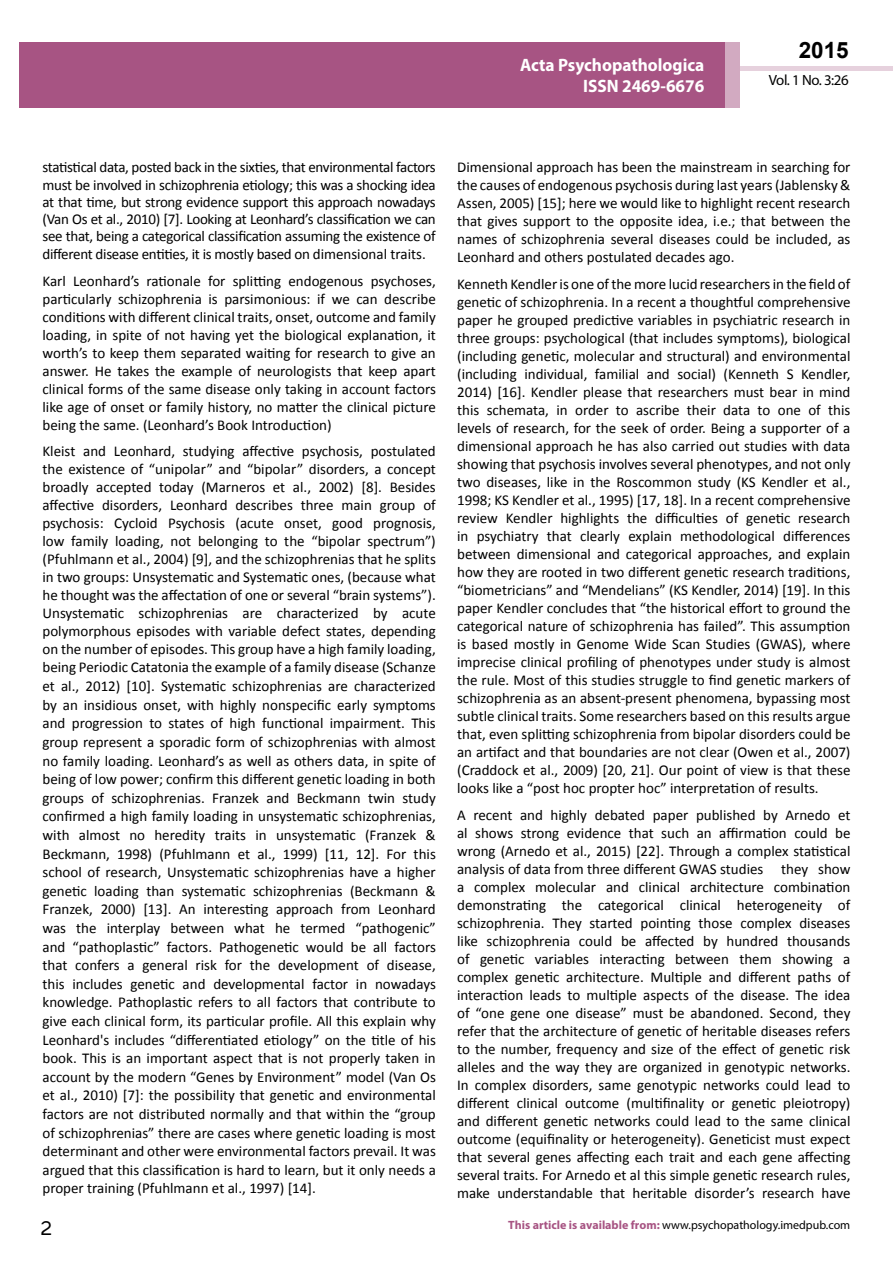
<style>
.page{position:relative;width:893px;height:1263px;background:#fff}
.page>*{position:absolute;margin:0;border:0;box-sizing:border-box;transform-origin:0 0}
.t1{font:25.5px "Tunga";color:#000}
.t2{font:700 22.5px "Arial";color:#000}
.t3{font:700 18px/21.6px "Myriad Pro";color:#fff;text-align:right;scale:.96 1}
.t4{font:15px/18px "Calibri";color:#000;text-align:justify}
.t5{font:14.85px "Myriad Pro";letter-spacing:-.03em;color:#000}
.t6{font:12px "Myriad Pro";color:#000}
.s1{font-weight:700;color:#a75483}
</style>
<div class="page">
<div style="left:722px;top:66px;width:171px;height:5px;background:#e6d1dd"></div>
<div style="left:725px;top:42px;width:15px;height:66px;background:#d2aac1"></div>
<div style="left:19px;top:42px;width:706px;height:66px;background:#a75483"></div>
<p class="t3" style="left:520px;top:53px;width:194px">Acta Psychopathologica<br>ISSN 2469-6676</p>
<h2 class="t2" style="left:799px;top:35px;width:52px">2015</h2>
<p class="t5" style="left:769px;top:71px;width:81px">Vol. 1 No. 3:26</p>
<p class="t4" style="left:43px;top:159px;width:395px;line-height:17.4px">statistical data, posted back in the sixties, that environmental factors must be involved in schizophrenia etiology; this was a shocking idea at that time, but strong evidence support this approach nowadays (Van Os et al., 2010) [7]. Looking at Leonhard’s classification we can see that, being a categorical classification assuming the existence of different disease entities, it is mostly based on dimensional traits.</p>
<p class="t4" style="left:43px;top:272px;width:395px">Karl Leonhard’s rationale for splitting endogenous psychoses, particularly schizophrenia is parsimonious: if we can describe conditions with different clinical traits, onset, outcome and family loading, in spite of not having yet the biological explanation, it worth’s to keep them separated waiting for research to give an answer. He takes the example of neurologists that keep apart clinical forms of the same disease only taking in account factors like age of onset or family history, no matter the clinical picture being the same. (Leonhard’s Book Introduction)</p>
<p class="t4" style="left:43px;top:442px;width:395px;line-height:18.5px">Kleist and Leonhard, studying affective psychosis, postulated the existence of “unipolar” and “bipolar” disorders, a concept broadly accepted today (Marneros et al., 2002) [8]. Besides affective disorders, Leonhard describes three main group of psychosis: Cycloid Psychosis (acute onset, good prognosis, low family loading, not belonging to the “bipolar spectrum”) (Pfuhlmann et al., 2004) [9], and the schizophrenias that he splits in two groups: Unsystematic and Systematic ones, (because what he thought was the affectation of one or several “brain systems”).<br>Unsystematic schizophrenias are characterized by acute polymorphous episodes with variable defect states, depending on the number of episodes. This group have a high family loading, being Periodic Catatonia the example of a family disease (Schanze et al., 2012) [10]. Systematic schizophrenias are characterized by an insidious onset, with highly nonspecific early symptoms and progression to states of high functional impairment. This group represent a sporadic form of schizophrenias with almost no family loading. Leonhard’s as well as others data, in spite of being of low power; confirm this different genetic loading in both groups of schizophrenias. Franzek and Beckmann twin study confirmed a high family loading in unsystematic schizophrenias, with almost no heredity traits in unsystematic (Franzek &amp; Beckmann, 1998) (Pfuhlmann et al., 1999) [11, 12]. For this school of research, Unsystematic schizophrenias have a higher genetic loading than systematic schizophrenias (Beckmann &amp; Franzek, 2000) [13]. An interesting approach from Leonhard was the interplay between what he termed “pathogenic” and “pathoplastic” factors. Pathogenetic would be all factors that confers a general risk for the development of disease, this includes genetic and developmental factor in nowadays knowledge. Pathoplastic refers to all factors that contribute to give each clinical form, its particular profile. All this explain why Leonhard's includes “differentiated etiology” on the title of his book. This is an important aspect that is not properly taken in account by the modern “Genes by Environment” model (Van Os et al., 2010) [7]: the possibility that genetic and environmental factors are not distributed normally and that within the “group of schizophrenias” there are cases where genetic loading is most determinant and other were environmental factors prevail. It was argued that this classification is hard to learn, but it only needs a proper training (Pfuhlmann et al., 1997) [14].</p>
<p class="t4" style="left:457px;top:158px;width:395px">Dimensional approach has been the mainstream in searching for the causes of endogenous psychosis during last years (Jablensky &amp; Assen, 2005) [15]; here we would like to highlight recent research that gives support to the opposite idea, i.e.; that between the names of schizophrenia several diseases could be included, as Leonhard and others postulated decades ago.</p>
<p class="t4" style="left:457px;top:275px;width:395px">Kenneth Kendler is one of the more lucid researchers in the field of genetic of schizophrenia. In a recent a thoughtful comprehensive paper he grouped predictive variables in psychiatric research in three groups: psychological (that includes symptoms), biological (including genetic, molecular and structural) and environmental (including individual, familial and social) (Kenneth S Kendler, 2014) [16]. Kendler please that researchers must bear in mind this schemata, in order to ascribe their data to one of this levels of research, for the seek of order. Being a supporter of a dimensional approach he has also carried out studies with data showing that psychosis involves several phenotypes, and not only two diseases, like in the Roscommon study (KS Kendler et al., 1998; KS Kendler et al., 1995) [17, 18]. In a recent comprehensive review Kendler highlights the difficulties of genetic research in psychiatry that clearly explain methodological differences between dimensional and categorical approaches, and explain how they are rooted in two different genetic research traditions, “biometricians” and “Mendelians” (KS Kendler, 2014) [19]. In this paper Kendler concludes that “the historical effort to ground the categorical nature of schizophrenia has failed”. This assumption is based mostly in Genome Wide Scan Studies (GWAS), where imprecise clinical profiling of phenotypes under study is almost the rule. Most of this studies struggle to find genetic markers of schizophrenia as an absent-present phenomena, bypassing most subtle clinical traits. Some researchers based on this results argue that, even splitting schizophrenia from bipolar disorders could be an artifact and that boundaries are not clear (Owen et al., 2007) (Craddock et al., 2009) [20, 21]. Our point of view is that these looks like a “post hoc propter hoc” interpretation of results.</p>
<p class="t4" style="left:457px;top:805px;width:395px">A recent and highly debated paper published by Arnedo et al shows strong evidence that such an affirmation could be wrong (Arnedo et al., 2015) [22]. Through a complex statistical analysis of data from three different GWAS studies they show a complex molecular and clinical architecture combination demonstrating the categorical clinical heterogeneity of schizophrenia. They started pointing those complex diseases like schizophrenia could be affected by hundred thousands of genetic variables interacting between them showing a complex genetic architecture. Multiple and different paths of interaction leads to multiple aspects of the disease. The idea of “one gene one disease” must be abandoned. Second, they refer that the architecture of genetic of heritable diseases refers to the number, frequency and size of the effect of genetic risk alleles and the way they are organized in genotypic networks.<br>In complex disorders, same genotypic networks could lead to different clinical outcome (multifinality or genetic pleiotropy) and different genetic networks could lead to the same clinical outcome (equifinality or heterogeneity). Geneticist must expect that several genes affecting each trait and each gene affecting several traits. For Arnedo et al this simple genetic research rules, make understandable that heritable disorder’s research have</p>
<h1 class="t1" style="left:41px;top:1211px;width:13px">2</h1>
<p class="t6" style="left:508px;top:1218px;width:343px"><span class="s1">This article is available from:</span> www.psychopathology.imedpub.com</p>
</div>
